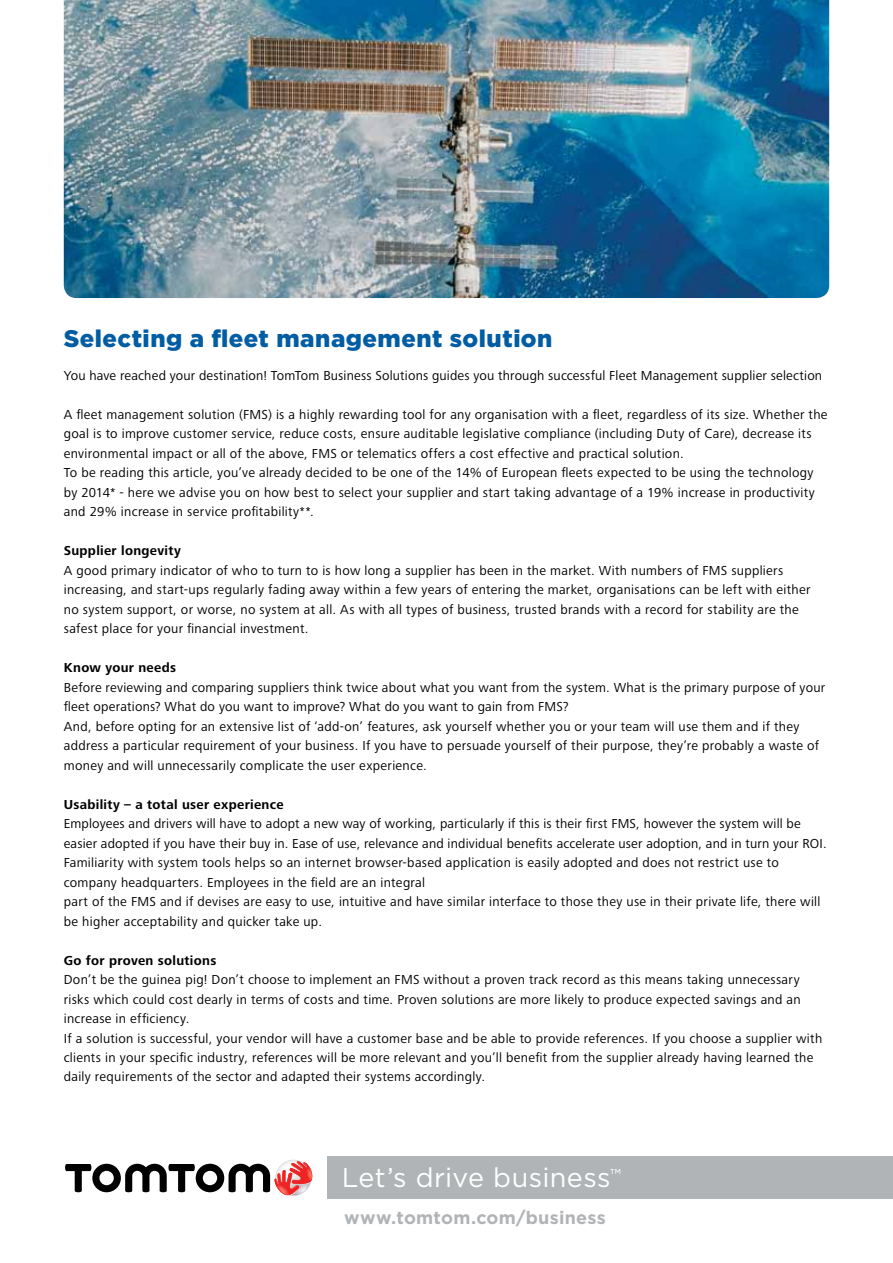
<style>
.page{position:relative;width:893px;height:1263px;background:#fff}
.page>*{position:absolute;margin:0;border:0;box-sizing:border-box;transform-origin:0 0}
.t1{font:27px "Gotham";letter-spacing:.01em;color:#fff}
.t2{font:900 24px "Gotham";letter-spacing:.02em;color:#005da4}
.t3{font:700 18px "Gotham";letter-spacing:.015em;color:#b1b4b6}
.t4{font:13.5px/19.5px "Frutiger Next Pro";letter-spacing:.02em;color:#000}
.t5{font:700 13.5px "Frutiger Next Pro";letter-spacing:.025em;color:#000}
</style>
<div class="page">
<img style="left:64px;top:0;width:765px;height:298px">
<div style="left:327px;top:1157px;width:566px;height:42px;background:#b1b4b6"></div>
<svg style="left:65px;top:1160px;width:247px;height:36px"></svg>
<h2 class="t2" style="left:64px;top:325px;width:490px">Selecting a fleet management solution</h2>
<p class="t4" style="left:64px;top:365px;width:760px">You have reached your destination! TomTom Business Solutions guides you through successful Fleet Management supplier selection</p>
<p class="t4" style="left:64px;top:404px;width:765px">A fleet management solution (FMS) is a highly rewarding tool for any organisation with a fleet, regardless of its size. Whether the goal is to improve customer service, reduce costs, ensure auditable legislative compliance (including Duty of Care), decrease its environmental impact or all of the above, FMS or telematics offers a cost effective and practical solution.<br>To be reading this article, you’ve already decided to be one of the 14% of European fleets expected to be using the technology by 2014* - here we advise you on how best to select your supplier and start taking advantage of a 19% increase in productivity and 29% increase in service profitability**.</p>
<p class="t5" style="left:64px;top:543px;width:119px">Supplier longevity</p>
<p class="t4" style="left:64px;top:560px;width:748px">A good primary indicator of who to turn to is how long a supplier has been in the market. With numbers of FMS suppliers increasing, and start-ups regularly fading away within a few years of entering the market, organisations can be left with either no system support, or worse, no system at all. As with all types of business, trusted brands with a record for stability are the safest place for your financial investment.</p>
<p class="t5" style="left:64px;top:660px;width:114px">Know your needs</p>
<p class="t4" style="left:64px;top:677px;width:763px">Before reviewing and comparing suppliers think twice about what you want from the system. What is the primary purpose of your fleet operations? What do you want to improve? What do you want to gain from FMS?<br>And, before opting for an extensive list of ‘add-on’ features, ask yourself whether you or your team will use them and if they address a particular requirement of your business. If you have to persuade yourself of their purpose, they’re probably a waste of money and will unnecessarily complicate the user experience.</p>
<p class="t5" style="left:64px;top:796px;width:221px">Usability – a total user experience</p>
<p class="t4" style="left:64px;top:814px;width:764px">Employees and drivers will have to adopt a new way of working, particularly if this is their first FMS, however the system will be easier adopted if you have their buy in. Ease of use, relevance and individual benefits accelerate user adoption, and in turn your ROI.<br>Familiarity with system tools helps so an internet browser-based application is easily adopted and does not restrict use to company headquarters. Employees in the field are an integral<br>part of the FMS and if devises are easy to use, intuitive and have similar interface to those they use in their private life, there will be higher acceptability and quicker take up.</p>
<p class="t5" style="left:64px;top:952px;width:154px">Go for proven solutions</p>
<p class="t4" style="left:64px;top:970px;width:760px">Don’t be the guinea pig! Don’t choose to implement an FMS without a proven track record as this means taking unnecessary risks which could cost dearly in terms of costs and time. Proven solutions are more likely to produce expected savings and an increase in efficiency.<br>If a solution is successful, your vendor will have a customer base and be able to provide references. If you choose a supplier with clients in your specific industry, references will be more relevant and you’ll benefit from the supplier already having learned the daily requirements of the sector and adapted their systems accordingly.</p>
<h1 class="t1" style="left:342px;top:1163px;width:281px">Let’s drive business<sup>™</sup></h1>
<h3 class="t3" style="left:344px;top:1207px;width:263px">www.tomtom.com/business</h3>
</div>
